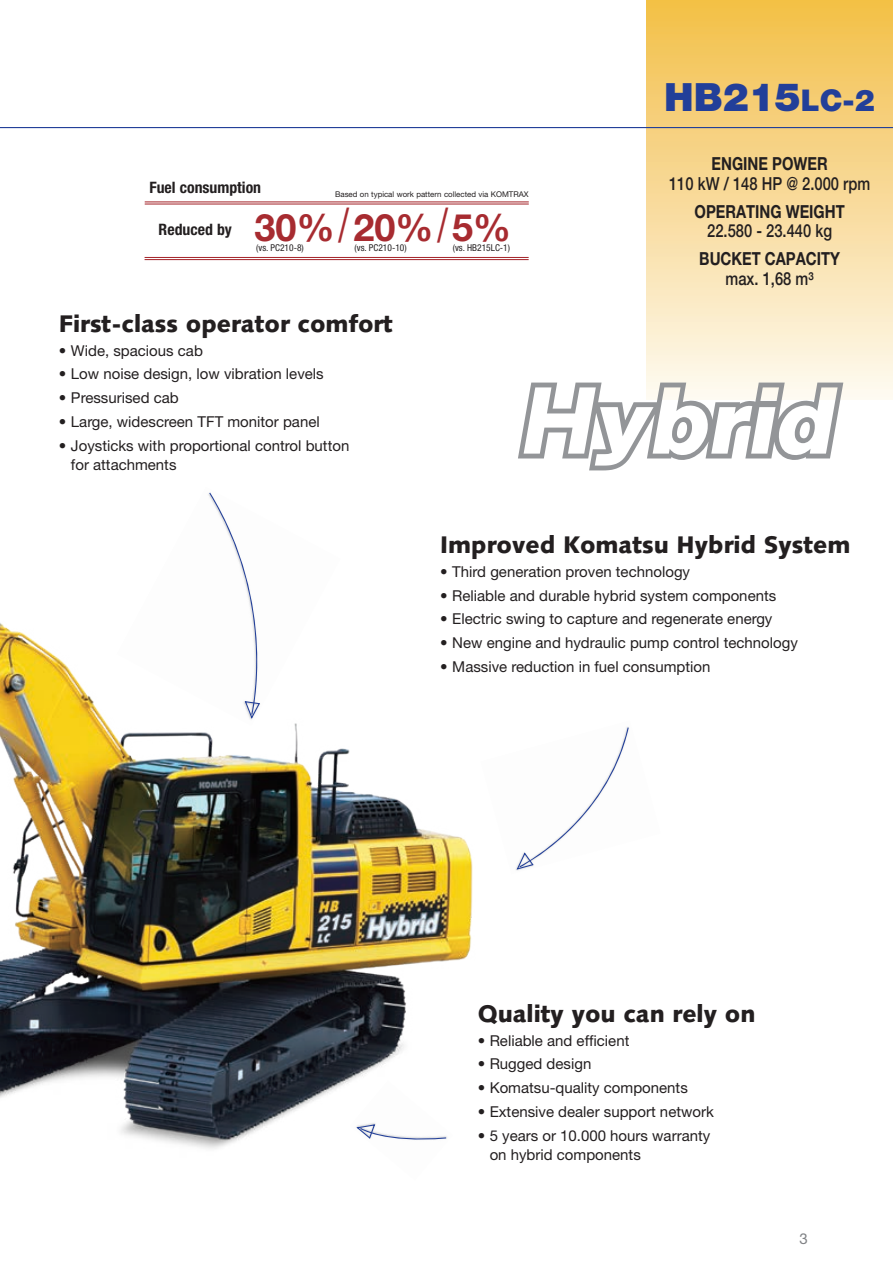
<style>
.page{position:relative;width:893px;height:1263px;background:#fff}
.page>*{position:absolute;margin:0;border:0;box-sizing:border-box;transform-origin:0 0}
.t1{font:900 39px "Helvetica Neue LT Pro";color:#223f99}
.t2{font:700 37.8px "Helvetica Neue LT Pro";color:#a72b30}
.t3{font:900 24px "Syntax LTCE";color:#231f20}
.t4{font:500 18px "Helvetica Neue LT Pro";color:#231f20;scale:.82 1}
.t5{font:700 18px "Helvetica Neue LT Pro";color:#231f20;scale:.82 1}
.t6{font:700 condensed 15.75px "Helvetica Neue LT Pro";color:#231f20}
.t7{font:15px/19.5px "Helvetica Neue LT Pro";color:#231f20}
.t8{font:15px "Helvetica Neue LT Pro";color:#808285}
.t9{font:condensed 9.45px "Helvetica Neue LT Pro";color:#231f20}
.t10{font:7.95px "Helvetica Neue LT Pro";color:#231f20}
.s1{font-weight:400;font-stretch:condensed;font-size:47.25px}
.s2{font-size:30px}
</style>
<div class="page">
<img style="left:0;top:623px;width:473px;height:526px">
<div style="left:646px;top:0;width:247px;height:400px;background:linear-gradient(to bottom,#f2be47,#fdf9f0)"></div>
<hr style="left:0;top:127px;width:893px;height:1px;background:#223f99">
<img style="left:117px;top:492px;width:223px;height:234px">
<svg style="left:209px;top:493px;width:69px;height:226px"></svg>
<svg style="left:517px;top:727px;width:112px;height:143px"></svg>
<img style="left:350px;top:1080px;width:103px;height:69px">
<svg style="left:356px;top:1124px;width:90px;height:19px"></svg>
<svg style="left:518px;top:383px;width:325px;height:87px"></svg>
<hr style="left:145px;top:201px;width:384px;height:4px;background:#d8a1a3">
<hr style="left:145px;top:201px;width:384px;height:1px;background:#a72b30">
<hr style="left:145px;top:203px;width:384px;height:2px;background:#a72b30">
<hr style="left:145px;top:257px;width:384px;height:1px;background:#a72b30">
<hr style="left:145px;top:259px;width:384px;height:1px;background:#a72b30">
<p class="t6" style="left:149px;top:178px;width:113px">Fuel consumption</p>
<p class="t10" style="left:335px;top:189px;width:195px">Based on typical work pattern collected via KOMTRAX</p>
<p class="t6" style="left:159px;top:220px;width:75px">Reduced by</p>
<h2 class="t2" style="left:255px;top:203px;width:258px">30%<span class="s1">/</span>20%<span class="s1">/</span>5%</h2>
<p class="t9" style="left:256px;top:243px;width:49px">(vs. PC210-8)</p>
<p class="t9" style="left:355px;top:243px;width:54px">(vs. PC210-10)</p>
<p class="t9" style="left:453px;top:243px;width:59px">(vs. HB215LC-1)</p>
<h3 class="t3" style="left:59px;top:309px;width:336px">First-class operator comfort</h3>
<p class="t7" style="left:59px;top:340px;width:145px">• Wide, spacious cab</p>
<p class="t7" style="left:59px;top:364px;width:266px">• Low noise design, low vibration levels</p>
<p class="t7" style="left:59px;top:388px;width:121px">• Pressurised cab</p>
<p class="t7" style="left:59px;top:411px;width:262px">• Large, widescreen TFT monitor panel</p>
<p class="t7" style="left:71px;top:435px;width:280px;text-indent:-12px">• Joysticks with proportional control button for attachments</p>
<h1 class="t1" style="left:664px;top:74px;width:212px">HB215<span class="s2">LC-2</span></h1>
<p class="t5" style="left:712px;top:152px;width:143px">ENGINE POWER</p>
<p class="t4" style="left:669px;top:172px;width:247px">110 kW / 148 HP @ 2.000 rpm</p>
<p class="t5" style="left:694px;top:200px;width:185px">OPERATING WEIGHT</p>
<p class="t4" style="left:707px;top:220px;width:154px">22.580 - 23.440 kg</p>
<p class="t5" style="left:699px;top:247px;width:173px">BUCKET CAPACITY</p>
<p class="t4" style="left:726px;top:267px;width:109px">max. 1,68 m³</p>
<h3 class="t3" style="left:440px;top:531px;width:412px">Improved Komatsu Hybrid System</h3>
<p class="t7" style="left:440px;top:561px;width:251px">• Third generation proven technology</p>
<p class="t7" style="left:440px;top:585px;width:337px">• Reliable and durable hybrid system components</p>
<p class="t7" style="left:440px;top:609px;width:334px">• Electric swing to capture and regenerate energy</p>
<p class="t7" style="left:440px;top:633px;width:359px">• New engine and hydraulic pump control technology</p>
<p class="t7" style="left:440px;top:656px;width:272px">• Massive reduction in fuel consumption</p>
<h3 class="t3" style="left:478px;top:999px;width:279px">Quality you can rely on</h3>
<p class="t7" style="left:478px;top:1030px;width:153px">• Reliable and efficient</p>
<p class="t7" style="left:478px;top:1054px;width:115px">• Rugged design</p>
<p class="t7" style="left:478px;top:1078px;width:212px">• Komatsu-quality components</p>
<p class="t7" style="left:478px;top:1101px;width:238px">• Extensive dealer support network</p>
<p class="t7" style="left:490px;top:1125px;width:222px;text-indent:-12px">• 5 years or 10.000 hours warranty on hybrid components</p>
<p class="t8" style="left:800px;top:1229px;width:10px">3</p>
</div>
